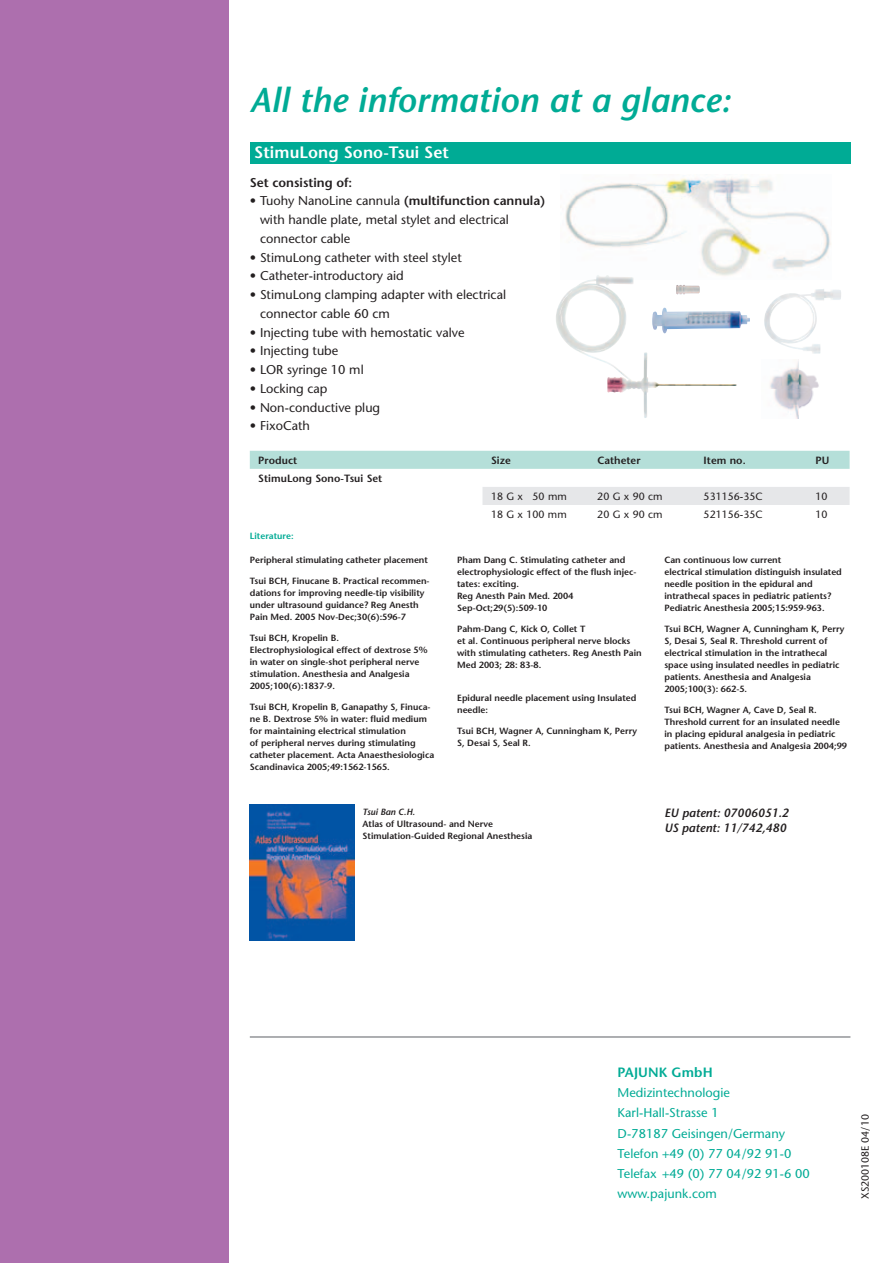
<style>
.page{position:relative;width:893px;height:1263px;background:#fff}
.page>*{position:absolute;margin:0;border:0;box-sizing:border-box;transform-origin:0 0}
.t1{font:italic 600 34.5px "Stone Sans";letter-spacing:.005em;color:#00ab95}
.t2{font:600 16.5px "Stone Sans";letter-spacing:.005em;color:#fff}
.t3{font:600 13.5px "Stone Sans";letter-spacing:.005em;color:#00ab95}
.t4{font:12.75px/18.8px "Stone Sans";color:#231f20}
.t5{font:12.75px/20.2px "Stone Sans";letter-spacing:.005em;color:#00ab95}
.t6{font:600 12.75px "Stone Sans";color:#231f20}
.t7{font:italic 600 12px/15px "Stone Sans";color:#231f20}
.t8{font:10.5px "Stone Sans";letter-spacing:.005em;color:#231f20}
.t9{font:600 10.5px "Stone Sans";letter-spacing:.005em;color:#231f20}
.t10{font:600 9px/12px "Stone Sans";color:#231f20}
.t11{font:600 9px "Stone Sans";color:#00ab95}
.t12{font:italic 600 9px "Stone Sans";color:#231f20}
.s1{font-weight:600}
</style>
<div class="page">
<img style="left:565px;top:178px;width:266px;height:97px">
<img style="left:556px;top:275px;width:181px;height:143px">
<div style="left:0;top:0;width:229px;height:1263px;background:#ad6fae"></div>
<img style="left:652px;top:308px;width:98px;height:25px">
<img style="left:764px;top:289px;width:77px;height:65px">
<img style="left:770px;top:360px;width:49px;height:59px">
<img style="left:676px;top:285px;width:24px;height:9px">
<img style="left:250px;top:804px;width:104px;height:137px">
<hr style="left:250px;top:1036px;width:600px;height:2px;background:#939598">
<div style="left:250px;top:451px;width:600px;height:18px;background:#b5dfd9"></div>
<div style="left:482px;top:487px;width:368px;height:18px;background:#e6e7e9"></div>
<div style="left:250px;top:143px;width:600px;height:21px;background:#00ab95"></div>
<h1 class="t1" style="left:250px;top:87px;width:482px">All the information at a glance:</h1>
<h2 class="t2" style="left:254px;top:146px;width:196px">StimuLong Sono-Tsui Set</h2>
<h3 class="t6" style="left:250px;top:177px;width:104px">Set consisting of:</h3>
<h3 class="t4" style="left:260px;top:193px;width:287px;text-indent:-10px">• Tuohy NanoLine cannula <span class="s1">(multifunction cannula) </span>with handle plate, metal stylet and electrical connector cable</h3>
<h3 class="t4" style="left:250px;top:249px;width:213px">• StimuLong catheter with steel stylet</h3>
<h3 class="t4" style="left:250px;top:268px;width:156px">• Catheter-introductory aid</h3>
<h3 class="t4" style="left:260px;top:287px;width:248px;text-indent:-10px">• StimuLong clamping adapter with electrical connector cable 60 cm</h3>
<h3 class="t4" style="left:250px;top:324px;width:216px">• Injecting tube with hemostatic valve</h3>
<h3 class="t4" style="left:250px;top:343px;width:90px">• Injecting tube</h3>
<h3 class="t4" style="left:250px;top:362px;width:115px">• LOR syringe 10 ml</h3>
<h3 class="t4" style="left:250px;top:380px;width:79px">• Locking cap</h3>
<h3 class="t4" style="left:250px;top:399px;width:132px">• Non-conductive plug</h3>
<h3 class="t4" style="left:250px;top:418px;width:62px">• FixoCath</h3>
<p class="t9" style="left:258px;top:456px;width:40px">Product</p>
<p class="t9" style="left:491px;top:456px;width:21px">Size</p>
<p class="t9" style="left:597px;top:456px;width:45px">Catheter</p>
<p class="t9" style="left:704px;top:456px;width:44px">Item no.</p>
<p class="t9" style="left:816px;top:456px;width:15px">PU</p>
<p class="t9" style="left:258px;top:474px;width:126px">StimuLong Sono-Tsui Set</p>
<p class="t8" style="left:491px;top:492px;width:77px">18 G x 50 mm</p>
<p class="t8" style="left:597px;top:492px;width:67px">20 G x 90 cm</p>
<p class="t8" style="left:704px;top:492px;width:61px">531156-35C</p>
<p class="t8" style="left:816px;top:492px;width:14px">10</p>
<p class="t8" style="left:491px;top:510px;width:77px">18 G x 100 mm</p>
<p class="t8" style="left:597px;top:510px;width:67px">20 G x 90 cm</p>
<p class="t8" style="left:704px;top:510px;width:61px">521156-35C</p>
<p class="t8" style="left:816px;top:510px;width:14px">10</p>
<p class="t11" style="left:250px;top:532px;width:45px">Literature:</p>
<p class="t10" style="left:250px;top:554px;width:180px">Peripheral stimulating catheter placement</p>
<p class="t10" style="left:250px;top:575px;width:181px">Tsui BCH, Finucane B. Practical recommen&shy;dations for improving needle-tip visibility under ultrasound guidance? Reg Anesth Pain Med. 2005 Nov-Dec;30(6):596-7</p>
<p class="t10" style="left:250px;top:632px;width:179px">Tsui BCH, Kropelin B.<br>Electrophysiological effect of dextrose 5% in water on single-shot peripheral nerve stimulation. Anesthesia and Analgesia 2005;100(6):1837-9.</p>
<p class="t10" style="left:250px;top:701px;width:186px">Tsui BCH, Kropelin B, Ganapathy S, Finuca&shy;ne B. Dextrose 5% in water: fluid medium for maintaining electrical stimulation<br>of peripheral nerves during stimulating catheter placement. Acta Anaesthesiologica Scandinavica 2005;49:1562-1565.</p>
<p class="t10" style="left:457px;top:555px;width:181px">Pham Dang C. Stimulating catheter and electrophysiologic effect of the flush injec&shy;tates: exciting.<br>Reg Anesth Pain Med. 2004<br>Sep-Oct;29(5):509-10</p>
<p class="t10" style="left:457px;top:624px;width:186px">Pahm-Dang C, Kick O, Collet T<br>et al. Continuous peripheral nerve blocks with stimulating catheters. Reg Anesth Pain Med 2003; 28: 83-8.</p>
<p class="t10" style="left:457px;top:693px;width:181px">Epidural needle placement using Insulated needle:</p>
<p class="t10" style="left:457px;top:726px;width:181px">Tsui BCH, Wagner A, Cunningham K, Perry<br>S, Desai S, Seal R.</p>
<p class="t10" style="left:664px;top:555px;width:179px">Can continuous low current<br>electrical stimulation distinguish insulated needle position in the epidural and intrathecal spaces in pediatric patients?<br>Pediatric Anesthesia 2005;15:959-963.</p>
<p class="t10" style="left:664px;top:624px;width:181px">Tsui BCH, Wagner A, Cunningham K, Perry S, Desai S, Seal R. Threshold current of electrical stimulation in the intrathecal space using insulated needles in pediatric patients. Anesthesia and Analgesia 2005;100(3): 662-5.</p>
<p class="t10" style="left:664px;top:705px;width:184px">Tsui BCH, Wagner A, Cave D, Seal R.<br>Threshold current for an insulated needle in placing epidural analgesia in pediatric patients. Anesthesia and Analgesia 2004;99</p>
<p class="t12" style="left:362px;top:808px;width:54px">Tsui Ban C.H.</p>
<p class="t10" style="left:362px;top:818px;width:171px">Atlas of Ultrasound- and Nerve<br>Stimulation-Guided Regional Anesthesia</p>
<h3 class="t7" style="left:664px;top:806px;width:126px">EU patent: 07006051.2<br>US patent: 11/742,480</h3>
<h3 class="t3" style="left:618px;top:1067px;width:97px">PAJUNK GmbH</h3>
<h3 class="t5" style="left:618px;top:1084px;width:194px">Medizintechnologie<br>Karl-Hall-Strasse 1<br>D-78187 Geisingen/Germany<br>Telefon +49 (0) 77 04 /92 91-0<br>Telefax +49 (0) 77 04 /92 91-6 00 www.pajunk.com</h3>
<p class="t8" style="left:861px;top:1199px;width:86px;rotate:-90deg">XS200108E 04/10</p>
</div>
